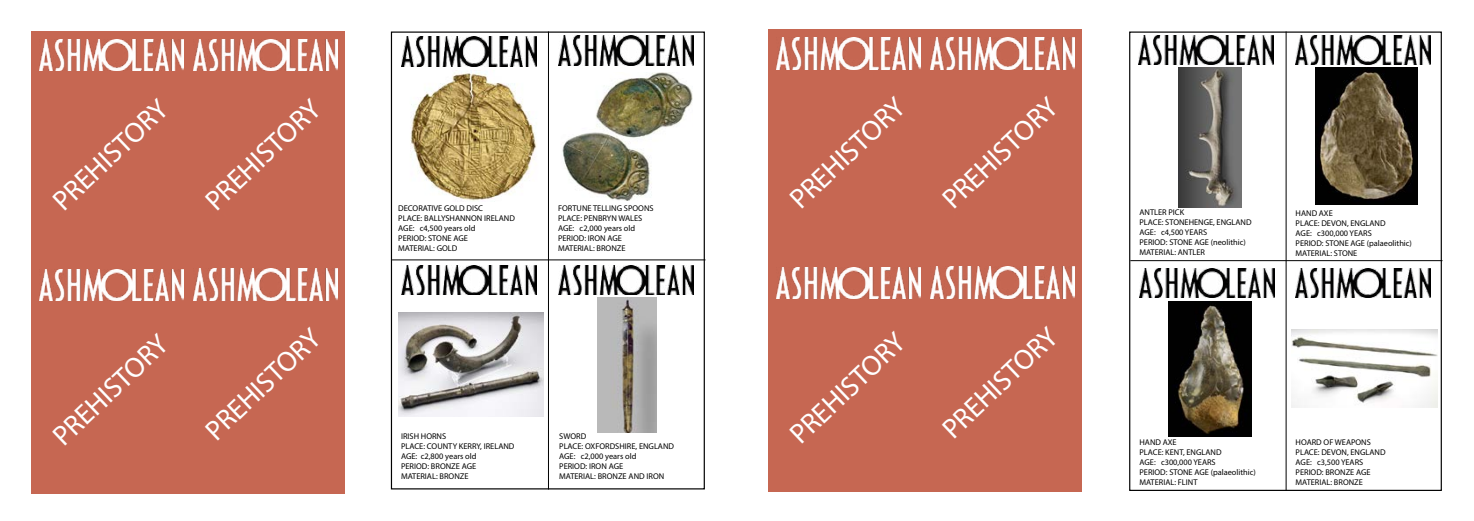
<style>
.page{position:relative;width:1474px;height:521px;background:#fff}
.page>*{position:absolute;margin:0;border:0;box-sizing:border-box;transform-origin:0 0}
.t1{font:28.35px "Myriad Pro";color:#fff}
.t2{font:8.4px/10.1px "Myriad Pro";color:#000}
.t3{font:8.31px/10px "Myriad Pro";color:#000}
</style>
<div class="page">
<div style="left:391px;top:32px;width:314px;height:457px;border:1px solid #000"></div>
<hr style="left:548px;top:32px;width:1px;height:457px;background:#000">
<hr style="left:392px;top:260px;width:313px;height:1px;background:#000">
<img style="left:410px;top:72px;width:127px;height:129px">
<img style="left:401px;top:37px;width:135px;height:29px">
<img style="left:558px;top:36px;width:136px;height:29px">
<img style="left:401px;top:266px;width:135px;height:29px">
<img style="left:558px;top:266px;width:135px;height:29px">
<img style="left:562px;top:72px;width:131px;height:128px">
<img style="left:398px;top:312px;width:145px;height:104px">
<img style="left:597px;top:297px;width:59px;height:136px">
<div style="left:32px;top:32px;width:313px;height:462px;background:#c66752"></div>
<img style="left:40px;top:40px;width:143px;height:31px">
<img style="left:194px;top:40px;width:143px;height:31px">
<img style="left:40px;top:269px;width:143px;height:31px">
<img style="left:194px;top:269px;width:143px;height:31px">
<div style="left:1129px;top:32px;width:312px;height:459px;border:1px solid #000"></div>
<hr style="left:1285px;top:32px;width:1px;height:459px;background:#000">
<hr style="left:1130px;top:260px;width:312px;height:1px;background:#000">
<img style="left:1138px;top:35px;width:135px;height:30px">
<img style="left:1295px;top:35px;width:135px;height:30px">
<img style="left:1139px;top:268px;width:135px;height:30px">
<img style="left:1295px;top:268px;width:135px;height:30px">
<img style="left:1168px;top:301px;width:83px;height:135px">
<img style="left:1315px;top:68px;width:102px;height:136px">
<img style="left:1291px;top:330px;width:145px;height:78px">
<div style="left:768px;top:30px;width:313px;height:462px;background:#c66752"></div>
<img style="left:777px;top:38px;width:143px;height:31px">
<img style="left:930px;top:38px;width:144px;height:31px">
<img style="left:777px;top:267px;width:143px;height:32px">
<img style="left:930px;top:267px;width:144px;height:31px">
<img style="left:1178px;top:68px;width:63px;height:139px">
<h1 class="t1" style="left:45px;top:193px;width:148px;rotate:-44deg">PREHISTORY</h1>
<h1 class="t1" style="left:198px;top:193px;width:148px;rotate:-44deg">PREHISTORY</h1>
<h1 class="t1" style="left:46px;top:428px;width:148px;rotate:-44deg">PREHISTORY</h1>
<h1 class="t1" style="left:198px;top:423px;width:148px;rotate:-44deg">PREHISTORY</h1>
<p class="t2" style="left:398px;top:203px;width:118px">DECORATIVE GOLD DISC<br>PLACE: BALLYSHANNON IRELAND<br>AGE: c4,500 years old<br>PERIOD: STONE AGE<br>MATERIAL: GOLD</p>
<p class="t2" style="left:558px;top:203px;width:97px">FORTUNE TELLING SPOONS<br>PLACE: PENBRYN WALES<br>AGE: c2,000 years old<br>PERIOD: IRON AGE<br>MATERIAL: BRONZE</p>
<p class="t2" style="left:401px;top:431px;width:115px">IRISH HORNS<br>PLACE: COUNTY KERRY, IRELAND<br>AGE: c2,800 years old<br>PERIOD: BRONZE AGE<br>MATERIAL: BRONZE</p>
<p class="t2" style="left:559px;top:431px;width:116px">SWORD<br>PLACE: OXFORDSHIRE, ENGLAND<br>AGE: c2,000 years old<br>PERIOD: IRON AGE<br>MATERIAL: BRONZE AND IRON</p>
<h1 class="t1" style="left:782px;top:191px;width:148px;rotate:-44deg">PREHISTORY</h1>
<h1 class="t1" style="left:935px;top:191px;width:148px;rotate:-44deg">PREHISTORY</h1>
<h1 class="t1" style="left:782px;top:426px;width:148px;rotate:-44deg">PREHISTORY</h1>
<h1 class="t1" style="left:935px;top:421px;width:148px;rotate:-44deg">PREHISTORY</h1>
<p class="t3" style="left:1139px;top:207px;width:114px">ANTLER PICK<br>PLACE: STONEHENGE, ENGLAND<br>AGE: c4,500 YEARS<br>PERIOD: STONE AGE (neolithic)<br>MATERIAL: ANTLER</p>
<p class="t3" style="left:1295px;top:208px;width:118px">HAND AXE<br>PLACE: DEVON, ENGLAND<br>AGE: c300,000 YEARS<br>PERIOD: STONE AGE (palaeolithic)<br>MATERIAL: STONE</p>
<p class="t3" style="left:1139px;top:437px;width:118px">HAND AXE<br>PLACE: KENT, ENGLAND<br>AGE: c300,000 YEARS<br>PERIOD: STONE AGE (palaeolithic)<br>MATERIAL: FLINT</p>
<p class="t3" style="left:1295px;top:437px;width:91px">HOARD OF WEAPONS<br>PLACE: DEVON, ENGLAND<br>AGE: c3,500 YEARS<br>PERIOD: BRONZE AGE<br>MATERIAL: BRONZE</p>
</div>
